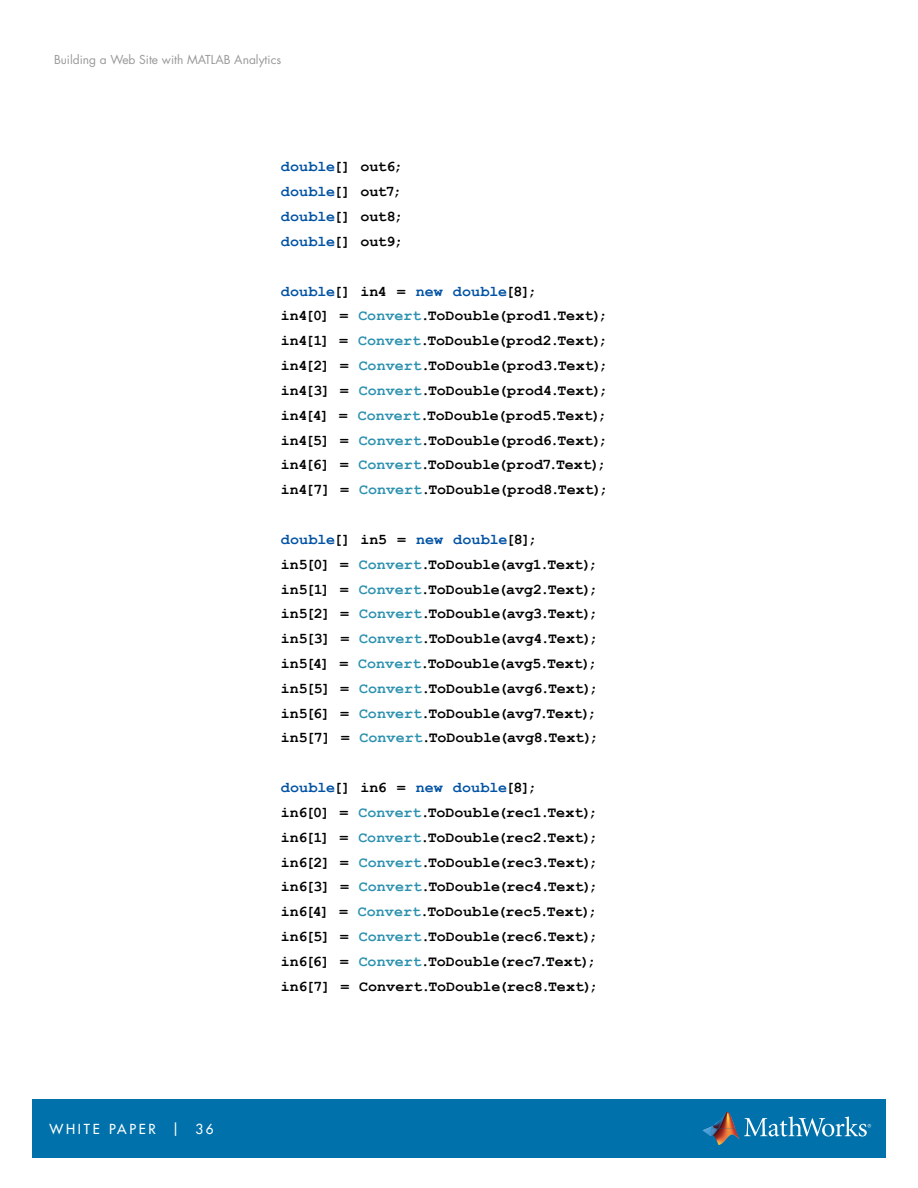
<style>
.page{position:relative;width:918px;height:1188px;background:#fff}
.page>*{position:absolute;margin:0;border:0;box-sizing:border-box;transform-origin:0 0}
.t1{font:700 15px/24.8px "Courier New";color:#000}
.t2{font:500 13.5px "Futura Std";letter-spacing:.2em;color:#fff}
.t3{font:12px "Futura Std";color:#999}
.s1{color:#0052a4}
.s2{color:#2b91af}
</style>
<div class="page">
<div style="left:32px;top:1099px;width:854px;height:59px;background:#0071aa"></div>
<img style="left:712px;top:1112px;width:23px;height:16px">
<svg style="left:703px;top:1127px;width:9px;height:9px"></svg>
<img style="left:712px;top:1128px;width:27px;height:17px">
<svg style="left:744px;top:1116px;width:127px;height:21px"></svg>
<p class="t3" style="left:54px;top:52px;width:229px">Building a Web Site with MATLAB Analytics</p>
<p class="t2" style="left:50px;top:1121px;width:166px">WHITE PAPER | 36</p>
<p class="t1" style="left:281px;top:154px;width:124px;text-align:justify"><span class="s1">double</span>[] out6; <span class="s1">double</span>[] out7; <span class="s1">double</span>[] out8; <span class="s1">double</span>[] out9;</p>
<p class="t1" style="left:281px;top:278px;width:328px"><span class="s1">double</span>[] in4 = <span class="s1">new double</span>[8];<br>in4[0] = <span class="s2">Convert</span>.ToDouble(prod1.Text); in4[1] = <span class="s2">Convert</span>.ToDouble(prod2.Text); in4[2] = <span class="s2">Convert</span>.ToDouble(prod3.Text); in4[3] = <span class="s2">Convert</span>.ToDouble(prod4.Text); in4[4] = <span class="s2">Convert</span>.ToDouble(prod5.Text); in4[5] = <span class="s2">Convert</span>.ToDouble(prod6.Text); in4[6] = <span class="s2">Convert</span>.ToDouble(prod7.Text); in4[7] = <span class="s2">Convert</span>.ToDouble(prod8.Text);</p>
<p class="t1" style="left:281px;top:526px;width:319px"><span class="s1">double</span>[] in5 = <span class="s1">new double</span>[8];<br>in5[0] = <span class="s2">Convert</span>.ToDouble(avg1.Text); in5[1] = <span class="s2">Convert</span>.ToDouble(avg2.Text); in5[2] = <span class="s2">Convert</span>.ToDouble(avg3.Text); in5[3] = <span class="s2">Convert</span>.ToDouble(avg4.Text); in5[4] = <span class="s2">Convert</span>.ToDouble(avg5.Text); in5[5] = <span class="s2">Convert</span>.ToDouble(avg6.Text); in5[6] = <span class="s2">Convert</span>.ToDouble(avg7.Text); in5[7] = <span class="s2">Convert</span>.ToDouble(avg8.Text);</p>
<p class="t1" style="left:281px;top:775px;width:319px"><span class="s1">double</span>[] in6 = <span class="s1">new double</span>[8];<br>in6[0] = <span class="s2">Convert</span>.ToDouble(rec1.Text); in6[1] = <span class="s2">Convert</span>.ToDouble(rec2.Text); in6[2] = <span class="s2">Convert</span>.ToDouble(rec3.Text); in6[3] = <span class="s2">Convert</span>.ToDouble(rec4.Text); in6[4] = <span class="s2">Convert</span>.ToDouble(rec5.Text); in6[5] = <span class="s2">Convert</span>.ToDouble(rec6.Text); in6[6] = <span class="s2">Convert</span>.ToDouble(rec7.Text); in6[7] = Convert.ToDouble(rec8.Text);</p>
</div>
